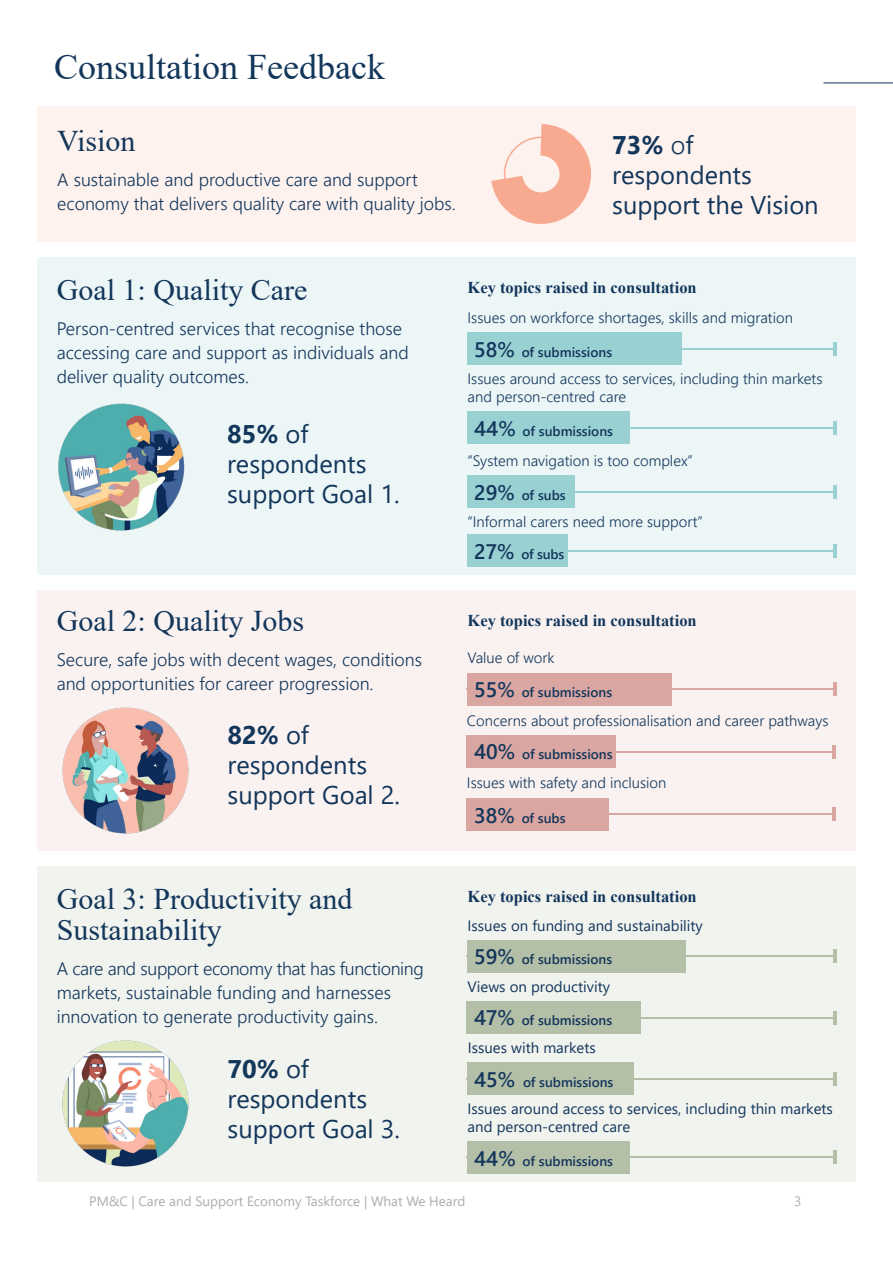
<style>
.page{position:relative;width:893px;height:1263px;background:#fff}
.page>*{position:absolute;margin:0;border:0;box-sizing:border-box;transform-origin:0 0}
.Heading_Style_1{font:36px "Times New Roman";color:#13365b}
.Heading_Style_2{font:30px/31.5px "Times New Roman";color:#13365b}
.Paragraph_Style_1{font:25.5px/30px "Segoe UI";color:#13365b}
.Paragraph_Style_4{font:300 18px/24px "Segoe UI";color:#13365b}
.Paragraph_Style_5{font:700 16.5px "Times New Roman";color:#13365b}
.Paragraph_Style_6{font:300 15px/18px "Segoe UI";color:#13365b}
.Paragraph_Style_6-2{font:15px/18px "Segoe UI";color:#13365b}
.Paragraph_Style_7{font:600 13.5px "Segoe UI";color:#13365b}
.t1{font:13.5px "Segoe UI";color:#adadad}
.t2{font:13.5px "Segoe UI";color:#aeadad}
.s1{font-weight:700}
.s2{font-weight:300}
.s3{font-size:21px}
</style>
<div class="page">
<div style="left:37px;top:257px;width:819px;height:317px;background:#ecf6f7"></div>
<div style="left:37px;top:106px;width:819px;height:135px;background:#fdf2ee"></div>
<svg style="left:491px;top:124px;width:100px;height:100px"></svg>
<hr style="left:468px;top:348px;width:368px;height:2px;background:#47abae">
<hr style="left:834px;top:342px;width:3px;height:14px;background:#47abae">
<div style="left:468px;top:332px;width:214px;height:33px;background:#99d0d2"></div>
<hr style="left:468px;top:491px;width:368px;height:1px;background:#47abae">
<hr style="left:468px;top:427px;width:368px;height:1px;background:#47abae">
<svg style="left:834px;top:421px;width:3px;height:13px"></svg>
<div style="left:468px;top:411px;width:162px;height:33px;background:#99d0d2"></div>
<hr style="left:834px;top:485px;width:3px;height:14px;background:#47abae">
<div style="left:468px;top:475px;width:107px;height:33px;background:#99d0d2"></div>
<hr style="left:468px;top:550px;width:368px;height:2px;background:#47abae">
<hr style="left:834px;top:544px;width:3px;height:14px;background:#47abae">
<div style="left:468px;top:534px;width:100px;height:33px;background:#99d0d2"></div>
<div style="left:37px;top:590px;width:819px;height:260px;background:#f9f2f1"></div>
<hr style="left:466px;top:751px;width:368px;height:2px;background:#b95b53">
<hr style="left:467px;top:688px;width:368px;height:2px;background:#b95b53">
<hr style="left:833px;top:682px;width:4px;height:14px;background:#d9a6a2">
<div style="left:467px;top:673px;width:204px;height:32px;background:#d9a6a2"></div>
<hr style="left:832px;top:745px;width:4px;height:14px;background:#d9a6a2">
<div style="left:466px;top:735px;width:149px;height:33px;background:#d9a6a2"></div>
<hr style="left:466px;top:813px;width:368px;height:2px;background:#b95b53">
<hr style="left:832px;top:807px;width:4px;height:14px;background:#d9a6a2">
<div style="left:466px;top:798px;width:142px;height:32px;background:#d9a6a2"></div>
<div style="left:37px;top:866px;width:819px;height:315px;background:#f1f3ef"></div>
<hr style="left:467px;top:955px;width:368px;height:2px;background:#778c62">
<hr style="left:833px;top:949px;width:4px;height:14px;background:#b4bfa8">
<div style="left:467px;top:940px;width:218px;height:33px;background:#b4bfa8"></div>
<hr style="left:467px;top:1017px;width:368px;height:2px;background:#778c62">
<hr style="left:833px;top:1011px;width:4px;height:14px;background:#b4bfa8">
<div style="left:467px;top:1001px;width:174px;height:33px;background:#b4bfa8"></div>
<hr style="left:467px;top:1078px;width:368px;height:2px;background:#778c62">
<hr style="left:833px;top:1072px;width:4px;height:14px;background:#b4bfa8">
<div style="left:467px;top:1062px;width:167px;height:33px;background:#b4bfa8"></div>
<hr style="left:467px;top:1156px;width:368px;height:2px;background:#778c62">
<hr style="left:833px;top:1150px;width:4px;height:14px;background:#b4bfa8">
<div style="left:467px;top:1141px;width:163px;height:33px;background:#b4bfa8"></div>
<img style="left:58px;top:403px;width:127px;height:128px">
<img style="left:62px;top:707px;width:127px;height:127px">
<img style="left:62px;top:1040px;width:127px;height:127px">
<hr style="left:823px;top:83px;width:70px;height:1px;background:#13365b">
<h1 class="Heading_Style_1" style="left:54px;top:42px;width:332px">Consultation Feedback</h1>
<h2 class="Heading_Style_2" style="left:57px;top:124px;width:80px">Vision</h2>
<p class="Paragraph_Style_4" style="left:57px;top:165px;width:400px">A sustainable and productive care and support economy that delivers quality care with quality jobs.</p>
<p class="Paragraph_Style_1" style="left:612px;top:128px;width:208px"><span class="s1">73%</span> <span class="s2">o</span>f respondents support the Vision</p>
<h2 class="Heading_Style_2" style="left:57px;top:273px;width:252px">Goal 1: Quality Care</h2>
<p class="Paragraph_Style_4" style="left:57px;top:315px;width:354px">Person-centred services that recognise those accessing care and support as individuals and deliver quality outcomes.</p>
<p class="Paragraph_Style_1" style="left:227px;top:417px;width:174px"><span class="s1">85%</span> of respondents support Goal 1.</p>
<h2 class="Heading_Style_2" style="left:57px;top:604px;width:249px">Goal 2: Quality Jobs</h2>
<p class="Paragraph_Style_4" style="left:57px;top:646px;width:367px">Secure, safe jobs with decent wages, conditions and opportunities for career progression.</p>
<p class="Paragraph_Style_1" style="left:228px;top:718px;width:174px"><span class="s1">82%</span> of respondents support Goal 2.</p>
<p class="Paragraph_Style_5" style="left:468px;top:276px;width:231px">Key topics raised in consultation</p>
<p class="Paragraph_Style_6" style="left:468px;top:307px;width:327px">Issues on workforce shortages, skills and migration</p>
<p class="Paragraph_Style_7" style="left:474px;top:340px;width:139px"><span class="s3">58%</span> of submissions</p>
<p class="Paragraph_Style_6" style="left:468px;top:368px;width:356px">Issues around access to services, including thin markets and person-centred care</p>
<p class="Paragraph_Style_7" style="left:474px;top:419px;width:140px"><span class="s3">44%</span> of submissions</p>
<p class="Paragraph_Style_6" style="left:468px;top:450px;width:227px">“System navigation is too complex”</p>
<p class="Paragraph_Style_7" style="left:474px;top:482px;width:93px"><span class="s3">29%</span> of subs</p>
<p class="Paragraph_Style_6" style="left:468px;top:511px;width:237px">“Informal carers need more support”</p>
<p class="Paragraph_Style_7" style="left:474px;top:542px;width:92px"><span class="s3">27%</span> of subs</p>
<p class="Paragraph_Style_5" style="left:468px;top:608px;width:231px">Key topics raised in consultation</p>
<p class="Paragraph_Style_6" style="left:468px;top:647px;width:89px">Value of work</p>
<p class="Paragraph_Style_7" style="left:474px;top:679px;width:139px"><span class="s3">55%</span> of submissions</p>
<p class="Paragraph_Style_6" style="left:467px;top:710px;width:363px">Concerns about professionalisation and career pathways</p>
<p class="Paragraph_Style_7" style="left:474px;top:741px;width:140px"><span class="s3">40%</span> of submissions</p>
<p class="Paragraph_Style_6" style="left:467px;top:772px;width:201px">Issues with safety and inclusion</p>
<p class="Paragraph_Style_7" style="left:474px;top:805px;width:93px"><span class="s3">38%</span> of subs</p>
<h2 class="Heading_Style_2" style="left:57px;top:882px;width:297px">Goal 3: Productivity and<br>Sustainability</h2>
<p class="Paragraph_Style_4" style="left:57px;top:955px;width:369px">A care and support economy that has functioning markets, sustainable funding and harnesses innovation to generate productivity gains.</p>
<p class="Paragraph_Style_1" style="left:228px;top:1052px;width:174px"><span class="s1">70%</span> of respondents support Goal 3.</p>
<p class="Paragraph_Style_5" style="left:468px;top:885px;width:231px">Key topics raised in consultation</p>
<p class="Paragraph_Style_6-2" style="left:468px;top:916px;width:237px">Issues on funding and sustainability</p>
<p class="Paragraph_Style_7" style="left:474px;top:947px;width:140px"><span class="s3">59%</span> of submissions</p>
<p class="Paragraph_Style_6-2" style="left:468px;top:976px;width:144px">Views on productivity</p>
<p class="Paragraph_Style_7" style="left:474px;top:1007px;width:140px"><span class="s3">47%</span> of submissions</p>
<p class="Paragraph_Style_6-2" style="left:468px;top:1037px;width:130px">Issues with markets</p>
<p class="Paragraph_Style_7" style="left:474px;top:1069px;width:141px"><span class="s3">45%</span> of submissions</p>
<p class="Paragraph_Style_6-2" style="left:468px;top:1098px;width:367px">Issues around access to services, including thin markets and person-centred care</p>
<p class="Paragraph_Style_7" style="left:474px;top:1149px;width:140px"><span class="s3">44%</span> of submissions</p>
<p class="t1" style="left:89px;top:1189px;width:378px">PM&amp;C | Care and Support Economy Taskforce | What We Heard</p>
<p class="t2" style="left:794px;top:1188px;width:9px">3</p>
</div>
